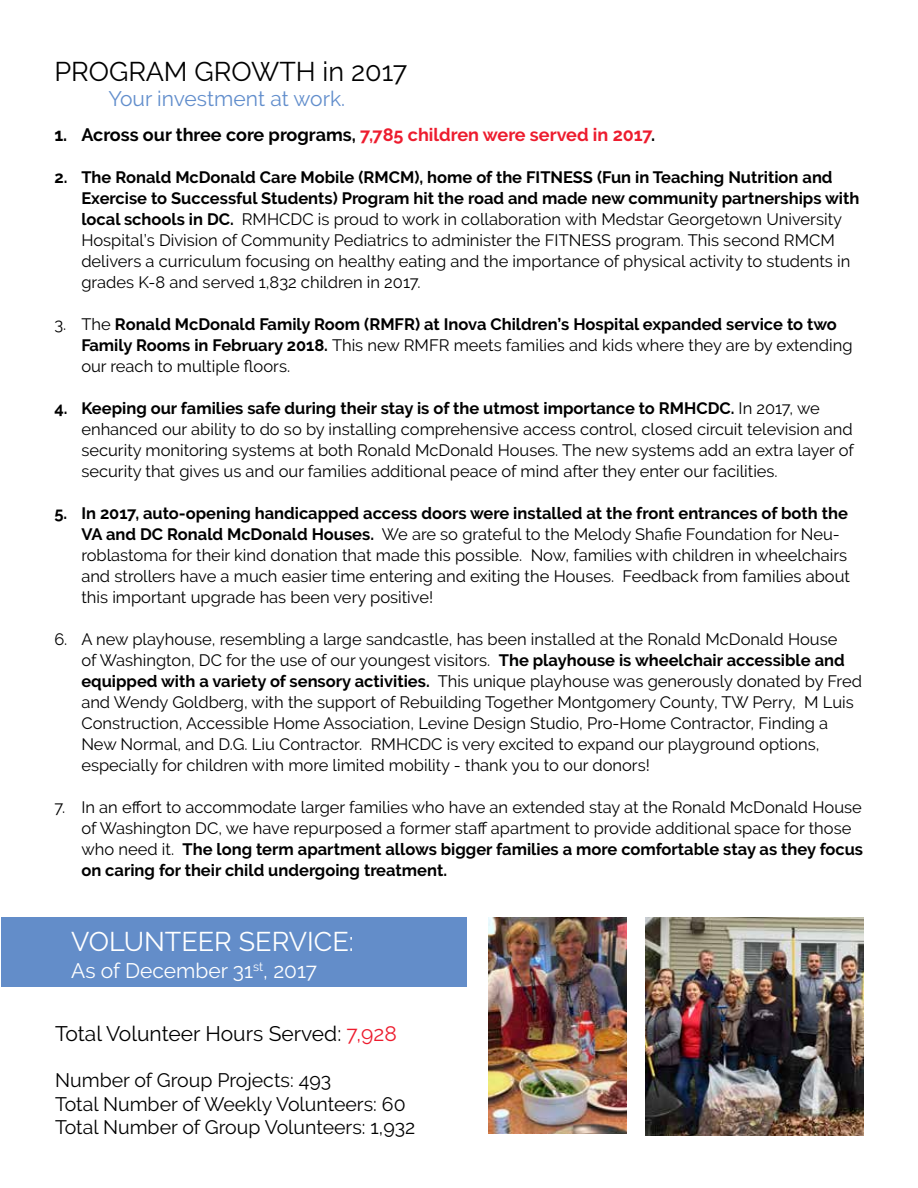
<style>
.page{position:relative;width:918px;height:1188px;background:#fff}
.page>*{position:absolute;margin:0;border:0;box-sizing:border-box;transform-origin:0 0}
.t1{font:27px "Raleway";color:#000}
.t2{font:27px "Raleway";color:#fff}
.t3{font:21px "Raleway";color:#000}
.t4{font:21px "Raleway";color:#fff}
.t5{font:21px "Raleway";color:#628ecc}
.t6{font:19.5px/23.4px "Raleway";color:#000}
.t7{font:700 18px "Raleway";color:#000}
.t8{font:16.5px/21px "Raleway";color:#000}
.t9{font:700 16.5px/21px "Raleway";color:#000}
.s1{color:#ed1c2e}
.s2{font-weight:700}
.s3{font-weight:400}
</style>
<div class="page">
<div style="left:1px;top:917px;width:465px;height:69px;background:#638dc9"></div>
<img style="left:645px;top:917px;width:219px;height:218px">
<img style="left:489px;top:917px;width:137px;height:217px">
<h1 class="t1" style="left:54px;top:56px;width:354px">PROGRAM GROWTH in 2017</h1>
<p class="t5" style="left:108px;top:87px;width:238px">Your investment at work.</p>
<p class="t7" style="left:54px;top:124px;width:603px">1. Across our three core programs, <span class="s1">7,785 children were served in 2017</span>.</p>
<p class="t8" style="left:81px;top:166px;width:780px;text-indent:-27px"><span class="s2">2. The Ronald McDonald Care Mobile (RMCM), home of the FITNESS (Fun in Teaching Nutrition and Exercise to Successful Students) Program hit the road and made new community partnerships with local schools in DC.</span> RMHCDC is proud to work in collaboration with Medstar Georgetown University Hospital’s Division of Community Pediatrics to administer the FITNESS program. This second RMCM delivers a curriculum focusing on healthy eating and the importance of physical activity to students in grades K-8 and served 1,832 children in 2017.</p>
<p class="t9" style="left:81px;top:313px;width:773px;text-indent:-27px"><span class="s3">3. The</span> Ronald McDonald Family Room (RMFR) at Inova Children’s Hospital expanded service to two<br>Family Rooms in February 2018. <span class="s3">This new RMFR meets families and kids where they are by extending our reach to multiple floors.</span></p>
<p class="t8" style="left:81px;top:397px;width:774px;text-indent:-27px"><span class="s2">4. Keeping our families safe during their stay is of the utmost importance to RMHCDC.</span> In 2017, we enhanced our ability to do so by installing comprehensive access control, closed circuit television and security monitoring systems at both Ronald McDonald Houses. The new systems add an extra layer of security that gives us and our families additional peace of mind after they enter our facilities.</p>
<p class="t8" style="left:81px;top:502px;width:770px;text-indent:-27px"><span class="s2">5. In 2017, auto-opening handicapped access doors were installed at the front entrances of both the VA and DC Ronald McDonald Houses.</span> We are so grateful to the Melody Shafie Foundation for Neu&shy;roblastoma for their kind donation that made this possible. Now, families with children in wheelchairs and strollers have a much easier time entering and exiting the Houses. Feedback from families about this important upgrade has been very positive!</p>
<p class="t8" style="left:81px;top:628px;width:782px;text-indent:-27px">6. A new playhouse, resembling a large sandcastle, has been installed at the Ronald McDonald House<br>of Washington, DC for the use of our youngest visitors. <span class="s2">The playhouse is wheelchair accessible and equipped with a variety of sensory activities.</span> This unique playhouse was generously donated by Fred and Wendy Goldberg, with the support of Rebuilding Together Montgomery County, TW Perry, M Luis Construction, Accessible Home Association, Levine Design Studio, Pro-Home Contractor, Finding a New Normal, and D.G. Liu Contractor. RMHCDC is very excited to expand our playground options, especially for children with more limited mobility - thank you to our donors!</p>
<p class="t8" style="left:81px;top:796px;width:783px;text-indent:-27px">7. In an effort to accommodate larger families who have an extended stay at the Ronald McDonald House of Washington DC, we have repurposed a former staff apartment to provide additional space for those who need it. <span class="s2">The long term apartment allows bigger families a more comfortable stay as they focus on caring for their child undergoing treatment.</span></p>
<h1 class="t2" style="left:71px;top:926px;width:284px">VOLUNTEER SERVICE:</h1>
<p class="t4" style="left:71px;top:958px;width:247px">As of December 31<sup>st</sup>, 2017</p>
<p class="t3" style="left:55px;top:1021px;width:343px">Total Volunteer Hours Served: <span class="s1">7,928</span></p>
<p class="t6" style="left:55px;top:1069px;width:362px">Number of Group Projects: 493<br>Total Number of Weekly Volunteers: 60<br>Total Number of Group Volunteers: 1,932</p>
</div>
